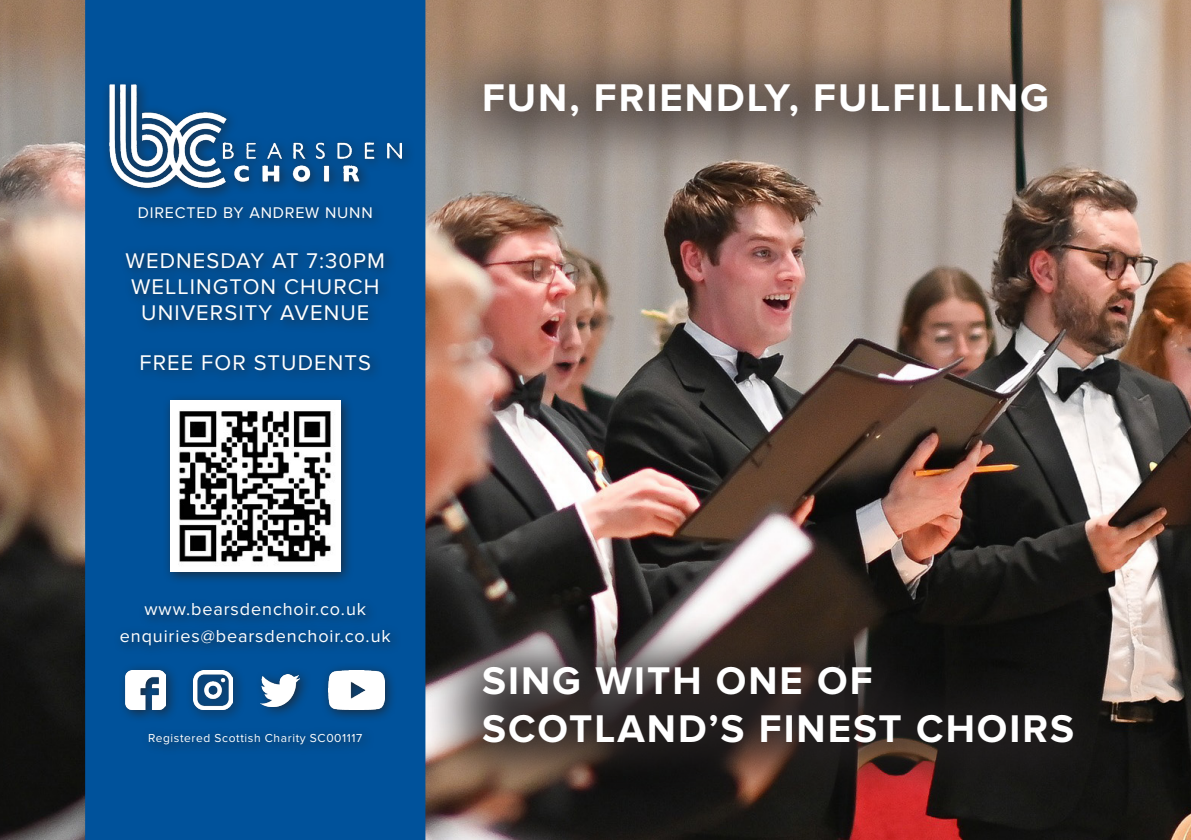
<style>
.page{position:relative;width:1191px;height:840px;background:#fff}
.page>*{position:absolute;margin:0;border:0;box-sizing:border-box;transform-origin:0 0}
.t1{font:700 40px "Proxima Nova";letter-spacing:.05em;color:#fff}
.t2{font:22px "Proxima Nova";letter-spacing:.05em;color:#fff}
.t3{font:18px "Proxima Nova";letter-spacing:.05em;color:#fff}
.t4{font:16px "Proxima Nova";letter-spacing:.05em;color:#fff}
.t5{font:12px "Proxima Nova";letter-spacing:.05em;color:#fff}
</style>
<div class="page">
<img style="left:0;top:0;width:1191px;height:839px">
<div style="left:85px;top:0;width:340px;height:839px;background:#00529b"></div>
<div style="left:101px;top:77px;width:314px;height:124px;background:#231f20;opacity:.75"></div>
<img style="left:109px;top:84px;width:292px;height:104px">
<div style="left:417px;top:610px;width:710px;height:198px;background:#231f20;opacity:.9"></div>
<div style="left:118px;top:662px;width:61px;height:61px;background:#231f20;opacity:.75"></div>
<img style="left:126px;top:670px;width:39px;height:39px">
<div style="left:255px;top:666px;width:57px;height:53px;background:#231f20;opacity:.75"></div>
<img style="left:261px;top:673px;width:39px;height:32px">
<div style="left:185px;top:662px;width:61px;height:61px;background:#231f20;opacity:.75"></div>
<img style="left:193px;top:670px;width:39px;height:39px">
<div style="left:138px;top:595px;width:240px;height:32px;background:#024e92"></div>
<div style="left:113px;top:623px;width:290px;height:34px;background:#231f20;opacity:.75"></div>
<div style="left:320px;top:662px;width:78px;height:61px;background:#231f20;opacity:.75"></div>
<img style="left:328px;top:670px;width:56px;height:39px">
<div style="left:131px;top:198px;width:254px;height:33px;background:#231f20;opacity:.75"></div>
<div style="left:119px;top:244px;width:278px;height:90px;background:#231f20;opacity:.75"></div>
<div style="left:162px;top:392px;width:192px;height:192px;background:#231f20;opacity:.75"></div>
<img style="left:170px;top:400px;width:170px;height:170px">
<div style="left:134px;top:346px;width:249px;height:37px;background:#231f20;opacity:.75"></div>
<div style="left:141px;top:724px;width:234px;height:32px;background:#014f95"></div>
<div style="left:418px;top:27px;width:683px;height:154px;background:#231f20;opacity:.9"></div>
<p class="t4" style="left:138px;top:203px;width:236px">DIRECTED BY ANDREW NUNN</p>
<p class="t2" style="left:126px;top:247px;width:261px">WEDNESDAY AT 7:30PM</p>
<p class="t2" style="left:131px;top:274px;width:250px">WELLINGTON CHURCH</p>
<p class="t2" style="left:141px;top:300px;width:230px">UNIVERSITY AVENUE</p>
<p class="t2" style="left:140px;top:349px;width:233px">FREE FOR STUDENTS</p>
<p class="t1" style="left:482px;top:75px;width:568px">FUN, FRIENDLY, FULFILLING</p>
<p class="t3" style="left:144px;top:598px;width:223px">www.bearsdenchoir.co.uk</p>
<p class="t3" style="left:120px;top:625px;width:272px">enquiries@bearsdenchoir.co.uk</p>
<p class="t5" style="left:148px;top:730px;width:216px">Registered Scottish Charity SC001117</p>
<p class="t1" style="left:482px;top:657px;width:392px">SING WITH ONE OF</p>
<p class="t1" style="left:482px;top:705px;width:593px">SCOTLAND’S FINEST CHOIRS</p>
</div>
